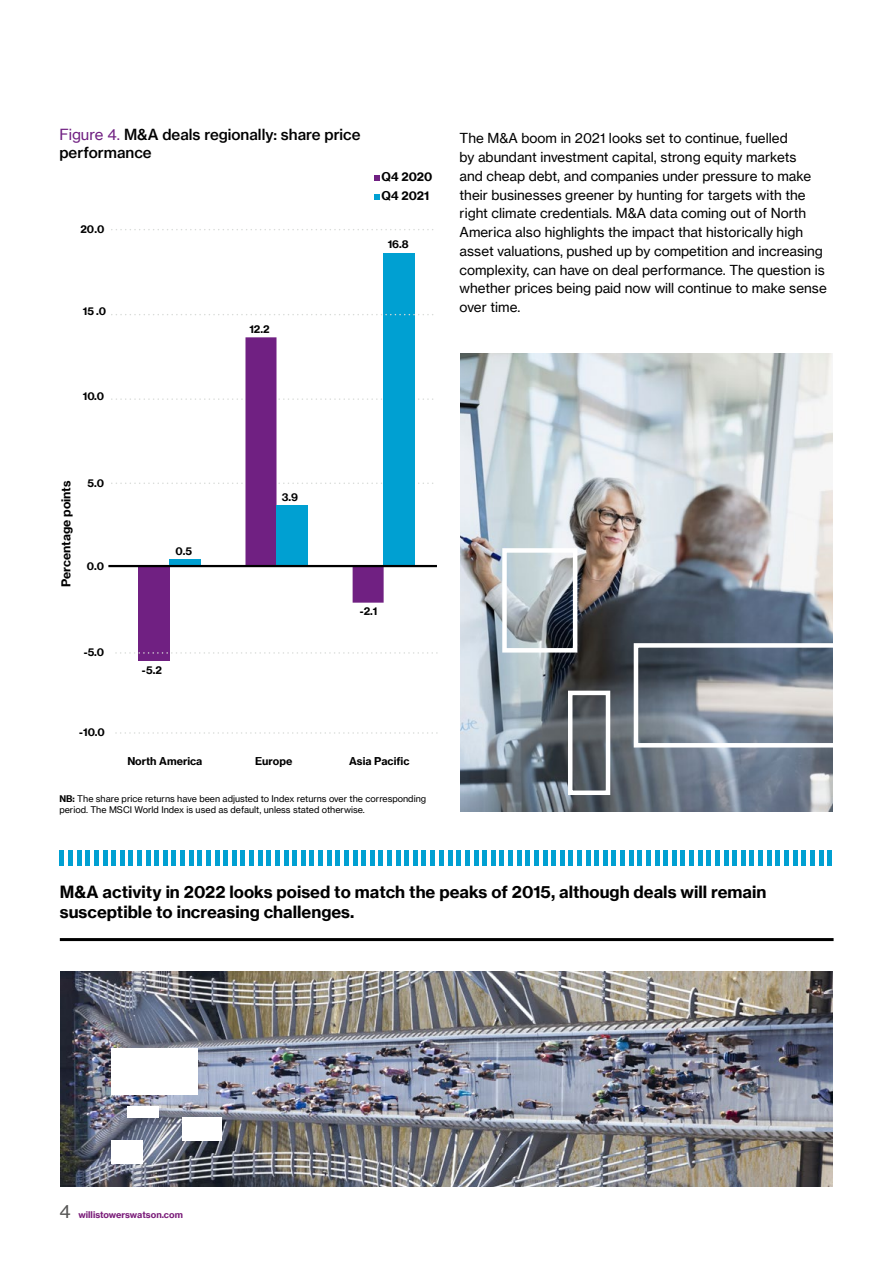
<style>
.page{position:relative;width:893px;height:1263px;background:#fff}
.page>*{position:absolute;margin:0;border:0;box-sizing:border-box;transform-origin:0 0}
.t1{font:16.5px/19.5px "N Haas Grotesk TX Pro 75 Bd";color:#000}
.t2{font:15px/18px "N Haas Grotesk TX Pro 65 Md";color:#000}
.t3{font:13.5px/18.8px "N Haas Grotesk TX Pro 55 Rg";color:#000}
.t4{font:12px "N Haas Grotesk TX Pro 75 Bd";color:#000}
.t5{font:11.85px/18.9px "N Haas Grotesk TX Pro 75 Bd";color:#000}
.t6{font:10.65px "N Haas Grotesk TX Pro 75 Bd";color:#000}
.t7{font:9px/10.5px "N Haas Grotesk TX Pro 55 Rg";color:#000}
.t8{font:9px "N Haas Grotesk TX Pro 75 Bd";color:#7a1c79}
.s1{font-family:"N Haas Grotesk TX Pro 55 Rg";color:#702082}
.s2{font-family:"N Haas Grotesk TX Pro 75 Bd"}
.s3{font-family:"N Haas Grotesk TX Pro 55 Rg";font-size:18px;color:#575756}
</style>
<div class="page">
<svg style="left:374px;top:175px;width:6px;height:6px"></svg>
<svg style="left:374px;top:194px;width:6px;height:5px"></svg>
<svg style="left:115px;top:732px;width:322px;height:2px"></svg>
<div style="left:138px;top:566px;width:31px;height:95px;background:#702082"></div>
<svg style="left:112px;top:337px;width:325px;height:266px"></svg>
<div style="left:170px;top:559px;width:31px;height:6px;background:#00a0d2"></div>
<div style="left:276px;top:506px;width:31px;height:60px;background:#00a0d2"></div>
<div style="left:383px;top:253px;width:31px;height:314px;background:#00a0d2"></div>
<svg style="left:115px;top:652px;width:322px;height:2px"></svg>
<svg style="left:112px;top:229px;width:322px;height:1px"></svg>
<svg style="left:112px;top:314px;width:322px;height:1px"></svg>
<hr style="left:108px;top:565px;width:329px;height:2px;background:#000">
<hr style="left:60px;top:938px;width:774px;height:3px;background:#000">
<hr style="left:60px;top:850px;width:4px;height:15px;background:#00a0d2">
<div style="left:68px;top:850px;width:5px;height:15px;background:#00a0d2"></div>
<hr style="left:77px;top:850px;width:4px;height:15px;background:#00a0d2">
<hr style="left:86px;top:850px;width:4px;height:15px;background:#00a0d2">
<hr style="left:94px;top:850px;width:4px;height:15px;background:#00a0d2">
<hr style="left:103px;top:850px;width:4px;height:15px;background:#00a0d2">
<hr style="left:112px;top:850px;width:4px;height:15px;background:#00a0d2">
<hr style="left:120px;top:850px;width:4px;height:15px;background:#00a0d2">
<hr style="left:129px;top:850px;width:4px;height:15px;background:#00a0d2">
<div style="left:137px;top:850px;width:5px;height:15px;background:#00a0d2"></div>
<hr style="left:146px;top:850px;width:4px;height:15px;background:#00a0d2">
<hr style="left:155px;top:850px;width:4px;height:15px;background:#00a0d2">
<hr style="left:163px;top:850px;width:4px;height:15px;background:#00a0d2">
<hr style="left:172px;top:850px;width:4px;height:15px;background:#00a0d2">
<div style="left:180px;top:850px;width:5px;height:15px;background:#00a0d2"></div>
<hr style="left:189px;top:850px;width:4px;height:15px;background:#00a0d2">
<hr style="left:198px;top:850px;width:4px;height:15px;background:#00a0d2">
<div style="left:206px;top:850px;width:5px;height:15px;background:#00a0d2"></div>
<hr style="left:215px;top:850px;width:4px;height:15px;background:#00a0d2">
<hr style="left:224px;top:850px;width:4px;height:15px;background:#00a0d2">
<hr style="left:232px;top:850px;width:4px;height:15px;background:#00a0d2">
<hr style="left:241px;top:850px;width:4px;height:15px;background:#00a0d2">
<div style="left:249px;top:850px;width:5px;height:15px;background:#00a0d2"></div>
<hr style="left:258px;top:850px;width:4px;height:15px;background:#00a0d2">
<hr style="left:267px;top:850px;width:4px;height:15px;background:#00a0d2">
<hr style="left:275px;top:850px;width:4px;height:15px;background:#00a0d2">
<hr style="left:284px;top:850px;width:4px;height:15px;background:#00a0d2">
<hr style="left:293px;top:850px;width:4px;height:15px;background:#00a0d2">
<hr style="left:301px;top:850px;width:4px;height:15px;background:#00a0d2">
<hr style="left:310px;top:850px;width:4px;height:15px;background:#00a0d2">
<div style="left:318px;top:850px;width:5px;height:15px;background:#00a0d2"></div>
<hr style="left:327px;top:850px;width:4px;height:15px;background:#00a0d2">
<hr style="left:336px;top:850px;width:4px;height:15px;background:#00a0d2">
<hr style="left:344px;top:850px;width:4px;height:15px;background:#00a0d2">
<hr style="left:353px;top:850px;width:4px;height:15px;background:#00a0d2">
<hr style="left:362px;top:850px;width:4px;height:15px;background:#00a0d2">
<hr style="left:370px;top:850px;width:4px;height:15px;background:#00a0d2">
<hr style="left:379px;top:850px;width:4px;height:15px;background:#00a0d2">
<div style="left:387px;top:850px;width:5px;height:15px;background:#00a0d2"></div>
<hr style="left:396px;top:850px;width:4px;height:15px;background:#00a0d2">
<hr style="left:405px;top:850px;width:4px;height:15px;background:#00a0d2">
<hr style="left:413px;top:850px;width:4px;height:15px;background:#00a0d2">
<hr style="left:422px;top:850px;width:4px;height:15px;background:#00a0d2">
<div style="left:430px;top:850px;width:5px;height:15px;background:#00a0d2"></div>
<div style="left:439px;top:850px;width:5px;height:15px;background:#00a0d2"></div>
<hr style="left:448px;top:850px;width:4px;height:15px;background:#00a0d2">
<hr style="left:457px;top:850px;width:4px;height:15px;background:#00a0d2">
<hr style="left:465px;top:850px;width:4px;height:15px;background:#00a0d2">
<hr style="left:474px;top:850px;width:4px;height:15px;background:#00a0d2">
<hr style="left:483px;top:850px;width:4px;height:15px;background:#00a0d2">
<hr style="left:491px;top:850px;width:4px;height:15px;background:#00a0d2">
<hr style="left:500px;top:850px;width:4px;height:15px;background:#00a0d2">
<div style="left:508px;top:850px;width:5px;height:15px;background:#00a0d2"></div>
<hr style="left:517px;top:850px;width:4px;height:15px;background:#00a0d2">
<hr style="left:526px;top:850px;width:4px;height:15px;background:#00a0d2">
<hr style="left:534px;top:850px;width:4px;height:15px;background:#00a0d2">
<hr style="left:543px;top:850px;width:4px;height:15px;background:#00a0d2">
<div style="left:551px;top:850px;width:5px;height:15px;background:#00a0d2"></div>
<hr style="left:560px;top:850px;width:4px;height:15px;background:#00a0d2">
<hr style="left:569px;top:850px;width:4px;height:15px;background:#00a0d2">
<div style="left:577px;top:850px;width:5px;height:15px;background:#00a0d2"></div>
<hr style="left:586px;top:850px;width:4px;height:15px;background:#00a0d2">
<hr style="left:595px;top:850px;width:4px;height:15px;background:#00a0d2">
<hr style="left:603px;top:850px;width:4px;height:15px;background:#00a0d2">
<hr style="left:612px;top:850px;width:4px;height:15px;background:#00a0d2">
<div style="left:620px;top:850px;width:5px;height:15px;background:#00a0d2"></div>
<hr style="left:629px;top:850px;width:4px;height:15px;background:#00a0d2">
<hr style="left:638px;top:850px;width:4px;height:15px;background:#00a0d2">
<hr style="left:646px;top:850px;width:4px;height:15px;background:#00a0d2">
<hr style="left:655px;top:850px;width:4px;height:15px;background:#00a0d2">
<hr style="left:664px;top:850px;width:4px;height:15px;background:#00a0d2">
<hr style="left:672px;top:850px;width:4px;height:15px;background:#00a0d2">
<hr style="left:681px;top:850px;width:4px;height:15px;background:#00a0d2">
<div style="left:689px;top:850px;width:5px;height:15px;background:#00a0d2"></div>
<hr style="left:698px;top:850px;width:4px;height:15px;background:#00a0d2">
<hr style="left:707px;top:850px;width:4px;height:15px;background:#00a0d2">
<hr style="left:715px;top:850px;width:4px;height:15px;background:#00a0d2">
<hr style="left:724px;top:850px;width:4px;height:15px;background:#00a0d2">
<hr style="left:733px;top:850px;width:4px;height:15px;background:#00a0d2">
<hr style="left:741px;top:850px;width:4px;height:15px;background:#00a0d2">
<hr style="left:750px;top:850px;width:4px;height:15px;background:#00a0d2">
<div style="left:758px;top:850px;width:5px;height:15px;background:#00a0d2"></div>
<hr style="left:767px;top:850px;width:4px;height:15px;background:#00a0d2">
<hr style="left:776px;top:850px;width:4px;height:15px;background:#00a0d2">
<hr style="left:784px;top:850px;width:4px;height:15px;background:#00a0d2">
<hr style="left:793px;top:850px;width:4px;height:15px;background:#00a0d2">
<div style="left:801px;top:850px;width:5px;height:15px;background:#00a0d2"></div>
<hr style="left:810px;top:850px;width:4px;height:15px;background:#00a0d2">
<hr style="left:819px;top:850px;width:4px;height:15px;background:#00a0d2">
<hr style="left:828px;top:850px;width:4px;height:15px;background:#00a0d2">
<img style="left:460px;top:353px;width:373px;height:459px">
<img style="left:61px;top:971px;width:772px;height:216px">
<div style="left:568px;top:691px;width:42px;height:104px;border:4px solid #fff"></div>
<div style="left:634px;top:643px;width:206px;height:104px;border:4px solid #fff"></div>
<div style="left:502px;top:548px;width:75px;height:104px;border:4px solid #fff"></div>
<div style="left:127px;top:1106px;width:32px;height:11px;background:#fff"></div>
<div style="left:111px;top:1048px;width:87px;height:46px;background:#fff"></div>
<div style="left:182px;top:1117px;width:40px;height:23px;background:#fff"></div>
<div style="left:111px;top:1140px;width:32px;height:23px;background:#fff"></div>
<p class="t2" style="left:59px;top:125px;width:303px"><span class="s1">Figure 4.</span> M&amp;A deals regionally: share price performance</p>
<p class="t6" style="left:80px;top:222px;width:26px">20.0</p>
<p class="t5" style="left:381px;top:167px;width:52px">Q4 2020<br>Q4 2021</p>
<p class="t6" style="left:388px;top:238px;width:23px">16.8</p>
<p class="t6" style="left:83px;top:305px;width:25px">15 .0</p>
<p class="t6" style="left:83px;top:389px;width:23px">10.0</p>
<p class="t6" style="left:249px;top:323px;width:22px">12.2</p>
<p class="t3" style="left:460px;top:129px;width:369px">The M&amp;A boom in 2021 looks set to continue, fuelled<br>by abundant investment capital, strong equity markets<br>and cheap debt, and companies under pressure to make their businesses greener by hunting for targets with the right climate credentials. M&amp;A data coming out of North America also highlights the impact that historically high asset valuations, pushed up by competition and increasing complexity, can have on deal performance. The question is whether prices being paid now will continue to make sense over time.</p>
<p class="t4" style="left:59px;top:587px;width:108px;rotate:-90deg">Percentage points</p>
<p class="t6" style="left:88px;top:476px;width:18px">5.0</p>
<p class="t6" style="left:87px;top:559px;width:19px">0.0</p>
<p class="t6" style="left:84px;top:645px;width:22px">-5.0</p>
<p class="t6" style="left:79px;top:726px;width:27px">-10.0</p>
<p class="t6" style="left:176px;top:544px;width:18px">0.5</p>
<p class="t6" style="left:142px;top:663px;width:22px">-5.2</p>
<p class="t6" style="left:282px;top:490px;width:18px">3.9</p>
<p class="t6" style="left:360px;top:605px;width:19px">-2.1</p>
<p class="t6" style="left:127px;top:754px;width:77px">North America</p>
<p class="t6" style="left:255px;top:754px;width:39px">Europe</p>
<p class="t6" style="left:349px;top:754px;width:62px">Asia Pacific</p>
<p class="t7" style="left:59px;top:793px;width:368px"><span class="s2">NB:</span> The share price returns have been adjusted to Index returns over the corresponding period. The MSCI World Index is used as default, unless stated otherwise.</p>
<p class="t1" style="left:60px;top:882px;width:708px">M&amp;A activity in 2022 looks poised to match the peaks of 2015, although deals will remain susceptible to increasing challenges.</p>
<p class="t8" style="left:59px;top:1209px;width:125px"><span class="s3">4</span> willistowerswatson.com</p>
</div>
